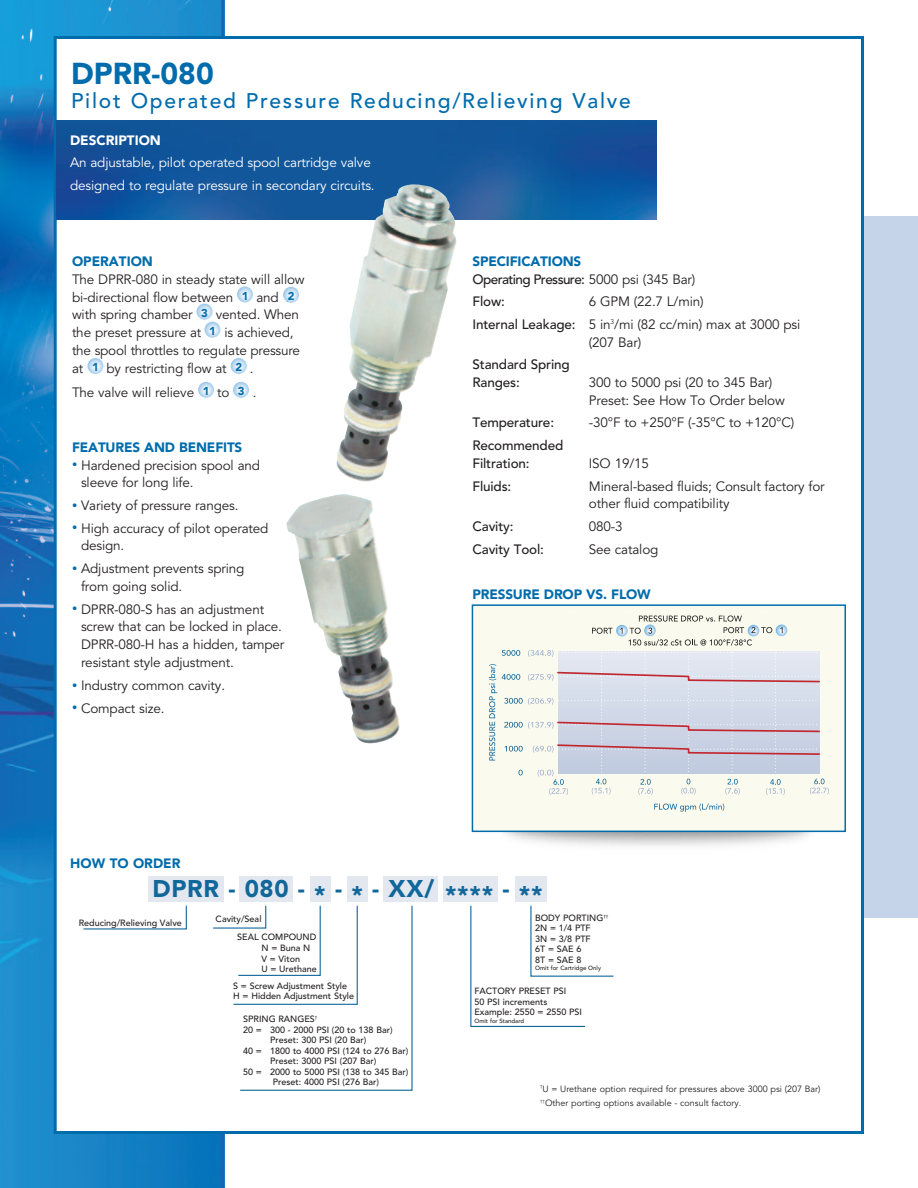
<style>
.page{position:relative;width:918px;height:1188px;background:#fff}
.page>*{position:absolute;margin:0;border:0;box-sizing:border-box;transform-origin:0 0}
.t1{font:900 30px "Avenir";color:#006cac}
.t2{font:900 24px "Avenir";letter-spacing:.03em;color:#11679a}
.t3{font:500 21px "Avenir";letter-spacing:.085em;color:#006cac}
.t4{font:13.5px/18px "Avenir";letter-spacing:-.01em;color:#231f20}
.t5{font:13.5px/22.5px "Avenir";letter-spacing:-.01em;color:#fff}
.t6{font:500 13.5px/18px "Avenir";letter-spacing:-.01em;color:#231f20}
.t7{font:900 13.5px "Avenir";letter-spacing:-.01em;color:#006cac}
.t8{font:500 13.5px/18px "Avenir";letter-spacing:-.045em;color:#231f20}
.t9{font:900 13.5px "Avenir";color:#fff}
.t10{font:900 11.4px "Avenir";color:#006cac}
.t11{font:500 9px/10.5px "Avenir";color:#231f20}
.t12{font:9px/14.2px "Avenir";color:#231f20}
.t13{font:500 6px "Avenir";color:#231f20}
.s1{font-size:10.5px;color:#006cac}
.s2{font-weight:900;color:#006cac}
.s3{font-weight:400}
.s4{font-weight:500}
</style>
<div class="page">
<div style="left:193px;top:216px;width:725px;height:702px;background:#c5d4e9"></div>
<img style="left:0;top:0;width:225px;height:1188px">
<div style="left:57px;top:39px;width:804px;height:1092px;background:#fff"></div>
<img style="left:57px;top:120px;width:600px;height:99px">
<div style="left:473px;top:606px;width:372px;height:225px;background:#fbfaee"></div>
<svg style="left:654px;top:803px;width:70px;height:9px"></svg>
<svg style="left:489px;top:611px;width:340px;height:184px"></svg>
<div style="left:472px;top:604px;width:374px;height:228px;border:2px solid #006cac"></div>
<img style="left:286px;top:494px;width:114px;height:250px">
<img style="left:336px;top:184px;width:121px;height:298px">
<div style="left:149px;top:876px;width:75px;height:26px;background:#e3e7f0"></div>
<div style="left:240px;top:876px;width:53px;height:26px;background:#e3e7f0"></div>
<div style="left:310px;top:876px;width:20px;height:26px;background:#e3e7f0"></div>
<div style="left:347px;top:876px;width:20px;height:26px;background:#e3e7f0"></div>
<div style="left:384px;top:876px;width:54px;height:26px;background:#e3e7f0"></div>
<div style="left:443px;top:876px;width:55px;height:26px;background:#e3e7f0"></div>
<div style="left:515px;top:876px;width:31px;height:26px;background:#e3e7f0"></div>
<svg style="left:83px;top:905px;width:104px;height:25px"></svg>
<svg style="left:213px;top:905px;width:200px;height:186px"></svg>
<svg style="left:470px;top:905px;width:144px;height:122px"></svg>
<svg style="left:237px;top:287px;width:16px;height:15px"></svg>
<svg style="left:283px;top:287px;width:16px;height:16px"></svg>
<svg style="left:197px;top:304px;width:16px;height:16px"></svg>
<svg style="left:205px;top:322px;width:15px;height:16px"></svg>
<svg style="left:87px;top:358px;width:16px;height:16px"></svg>
<svg style="left:231px;top:358px;width:16px;height:16px"></svg>
<svg style="left:198px;top:382px;width:16px;height:16px"></svg>
<svg style="left:233px;top:382px;width:16px;height:16px"></svg>
<h1 class="t1" style="left:71px;top:48px;width:144px">DPRR-080</h1>
<h3 class="t3" style="left:71px;top:83px;width:561px">Pilot Operated Pressure Reducing/Relieving Valve</h3>
<p class="t9" style="left:70px;top:128px;width:92px">DESCRIPTION</p>
<p class="t5" style="left:70px;top:152px;width:306px">An adjustable, pilot operated spool cartridge valve designed to regulate pressure in secondary circuits.</p>
<p class="t7" style="left:72px;top:249px;width:82px">OPERATION</p>
<p class="t4" style="left:72px;top:270px;width:234px">The DPRR-080 in steady state will allow bi-directional flow between 1 and 2 with spring chamber 3 vented. When the preset pressure at 1 is achieved, the spool throttles to regulate pressure at 1 by restricting flow at 2 .</p>
<p class="t4" style="left:72px;top:384px;width:186px">The valve will relieve 1 to 3 .</p>
<p class="t10" style="left:242px;top:286px;width:8px">1</p>
<p class="t10" style="left:288px;top:286px;width:8px">2</p>
<p class="t10" style="left:201px;top:303px;width:8px">3</p>
<p class="t10" style="left:209px;top:321px;width:8px">1</p>
<p class="t10" style="left:92px;top:357px;width:8px">1</p>
<p class="t10" style="left:235px;top:357px;width:8px">2</p>
<p class="t10" style="left:203px;top:381px;width:8px">1</p>
<p class="t10" style="left:238px;top:381px;width:8px">3</p>
<p class="t7" style="left:72px;top:435px;width:172px">FEATURES AND BENEFITS</p>
<p class="t4" style="left:81px;top:456px;width:181px;text-indent:-9px"><span class="s1">•</span> Hardened precision spool and sleeve for long life.</p>
<p class="t4" style="left:72px;top:497px;width:168px"><span class="s1">•</span> Variety of pressure ranges.</p>
<p class="t4" style="left:81px;top:519px;width:189px;text-indent:-9px"><span class="s1">•</span> High accuracy of pilot operated design.</p>
<p class="t4" style="left:81px;top:560px;width:165px;text-indent:-9px"><span class="s1">•</span> Adjustment prevents spring from going solid.</p>
<p class="t4" style="left:81px;top:600px;width:205px;text-indent:-9px"><span class="s1">•</span> DPRR-080-S has an adjustment screw that can be locked in place.<br>DPRR-080-H has a hidden, tamper resistant style adjustment.</p>
<p class="t4" style="left:72px;top:677px;width:155px"><span class="s1">•</span> Industry common cavity.</p>
<p class="t4" style="left:72px;top:699px;width:94px"><span class="s1">•</span> Compact size.</p>
<p class="t7" style="left:70px;top:851px;width:112px">HOW TO ORDER</p>
<p class="t8" style="left:472px;top:251px;width:224px"><span class="s2">SPECIFICATIONS<br></span>Operating Pressure: <span class="s3">5000 psi (345 Bar)</span></p>
<p class="t6" style="left:472px;top:292px;width:34px">Flow:</p>
<p class="t4" style="left:472px;top:290px;width:329px;line-height:22.5px;text-indent:116px">6 GPM (22.7 L/min)<br><span class="s4">Internal Leakage:</span> 5 in<sup>3</sup>/mi (82 cc/min) max at 3000 psi</p>
<p class="t4" style="left:589px;top:333px;width:54px">(207 Bar)</p>
<p class="t6" style="left:472px;top:355px;width:99px">Standard Spring<br>Ranges:</p>
<p class="t4" style="left:589px;top:374px;width:197px">300 to 5000 psi (20 to 345 Bar)<br>Preset: See How To Order below</p>
<p class="t6" style="left:473px;top:413px;width:83px">Temperature:</p>
<p class="t4" style="left:589px;top:414px;width:207px">-30°F to +250°F (-35°C to +120°C)</p>
<p class="t6" style="left:473px;top:436px;width:92px">Recommended<br>Filtration:</p>
<p class="t4" style="left:589px;top:455px;width:62px">ISO 19/15</p>
<p class="t6" style="left:473px;top:476px;width:40px">Fluids:</p>
<p class="t4" style="left:589px;top:477px;width:237px">Mineral-based fluids; Consult factory for other fluid compatibility</p>
<p class="t6" style="left:473px;top:517px;width:43px">Cavity:</p>
<p class="t4" style="left:589px;top:518px;width:35px">080-3</p>
<p class="t6" style="left:473px;top:539px;width:73px">Cavity Tool:</p>
<p class="t4" style="left:589px;top:540px;width:71px">See catalog</p>
<p class="t7" style="left:472px;top:582px;width:180px">PRESSURE DROP VS. FLOW</p>
<h2 class="t2" style="left:153px;top:868px;width:392px">DPRR - 080 - * - * - XX/ **** - **</h2>
<p class="t11" style="left:79px;top:917px;width:105px">Reducing/Relieving Valve</p>
<p class="t11" style="left:261px;top:932px;width:57px;text-indent:-24px">SEAL COMPOUND<br>N = Buna N<br>V = Viton<br>U = Urethane</p>
<p class="t11" style="left:535px;top:912px;width:75px">BODY PORTING<sup>††<br></sup>2N = 1/4 PTF<br>3N = 3/8 PTF<br>6T = SAE 6<br>8T = SAE 8</p>
<p class="t13" style="left:535px;top:963px;width:67px">Omit for Cartridge Only</p>
<p class="t11" style="left:216px;top:913px;width:47px">Cavity/Seal</p>
<p class="t11" style="left:233px;top:980px;width:122px">S = Screw Adjustment Style<br>H = Hidden Adjustment Style</p>
<p class="t11" style="left:243px;top:1013px;width:76px">SPRING RANGES<sup>†</sup></p>
<p class="t11" style="left:243px;top:1024px;width:151px">20 = 300 - 2000 PSI (20 to 138 Bar)</p>
<p class="t11" style="left:270px;top:1034px;width:98px">Preset: 300 PSI (20 Bar)</p>
<p class="t11" style="left:243px;top:1045px;width:167px">40 = 1800 to 4000 PSI (124 to 276 Bar)</p>
<p class="t11" style="left:270px;top:1055px;width:108px">Preset: 3000 PSI (207 Bar)</p>
<p class="t11" style="left:243px;top:1066px;width:167px">50 = 2000 to 5000 PSI (138 to 345 Bar)</p>
<p class="t11" style="left:273px;top:1076px;width:108px">Preset: 4000 PSI (276 Bar)</p>
<p class="t11" style="left:474px;top:986px;width:109px">FACTORY PRESET PSI<br>50 PSI increments<br>Example: 2550 = 2550 PSI</p>
<p class="t13" style="left:474px;top:1016px;width:51px">Omit for Standard</p>
<p class="t12" style="left:540px;top:1081px;width:282px"><sup>†</sup>U = Urethane option required for pressures above 3000 psi (207 Bar) <sup>††</sup>Other porting options available - consult factory.</p>
</div>
